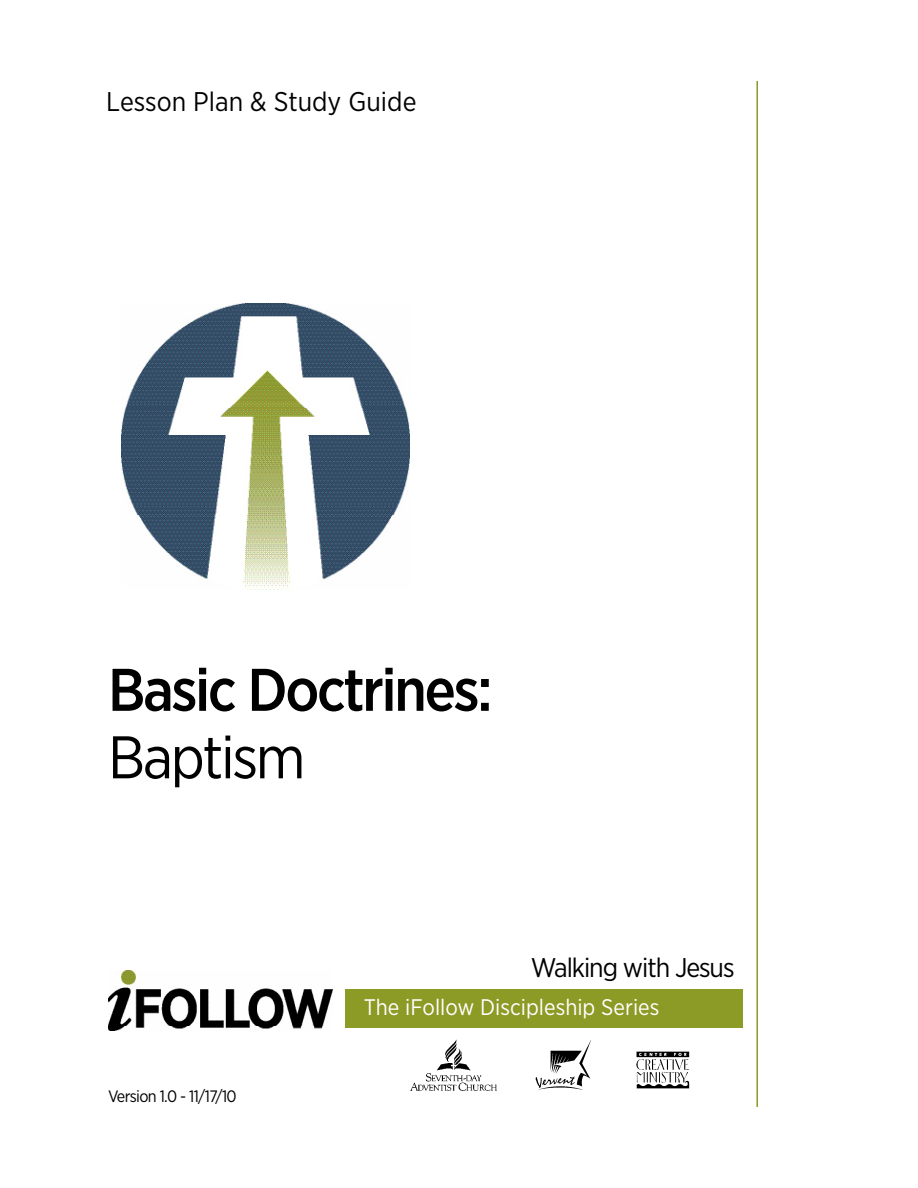
<style>
.page{position:relative;width:918px;height:1188px;background:#fff}
.page>*{position:absolute;margin:0;border:0;box-sizing:border-box;transform-origin:0 0}
.t1{font:500 60px "Gotham Narrow";letter-spacing:-.04em;color:#000}
.t2{font:60px "Gotham Narrow";letter-spacing:-.04em;color:#000}
.t3{font:27px "Gotham Narrow";letter-spacing:-.005em;color:#000}
.t4{font:27px "Gotham Narrow";letter-spacing:-.04em;color:#000}
.t5{font:22.5px "Gotham Narrow";color:#fff}
.t6{font:16.5px "Gotham Narrow";letter-spacing:-.04em;color:#000}
</style>
<div class="page">
<img style="left:122px;top:303px;width:288px;height:287px">
<hr style="left:756px;top:81px;width:2px;height:1026px;background:#8b9b25">
<img style="left:108px;top:971px;width:224px;height:59px">
<div style="left:345px;top:989px;width:398px;height:38px;background:#8b9b25"></div>
<img style="left:410px;top:1039px;width:87px;height:52px">
<img style="left:535px;top:1040px;width:56px;height:50px">
<img style="left:636px;top:1051px;width:54px;height:38px">
<p class="t3" style="left:106px;top:89px;width:312px">Lesson Plan &amp; Study Guide</p>
<h1 class="t1" style="left:108px;top:663px;width:386px">Basic Doctrines:</h1>
<h1 class="t2" style="left:108px;top:730px;width:199px">Baptism</h1>
<p class="t4" style="left:531px;top:955px;width:205px">Walking with Jesus</p>
<p class="t6" style="left:108px;top:1089px;width:130px">Version 1.0 - 11/17/10</p>
<p class="t5" style="left:364px;top:997px;width:297px">The iFollow Discipleship Series</p>
</div>
